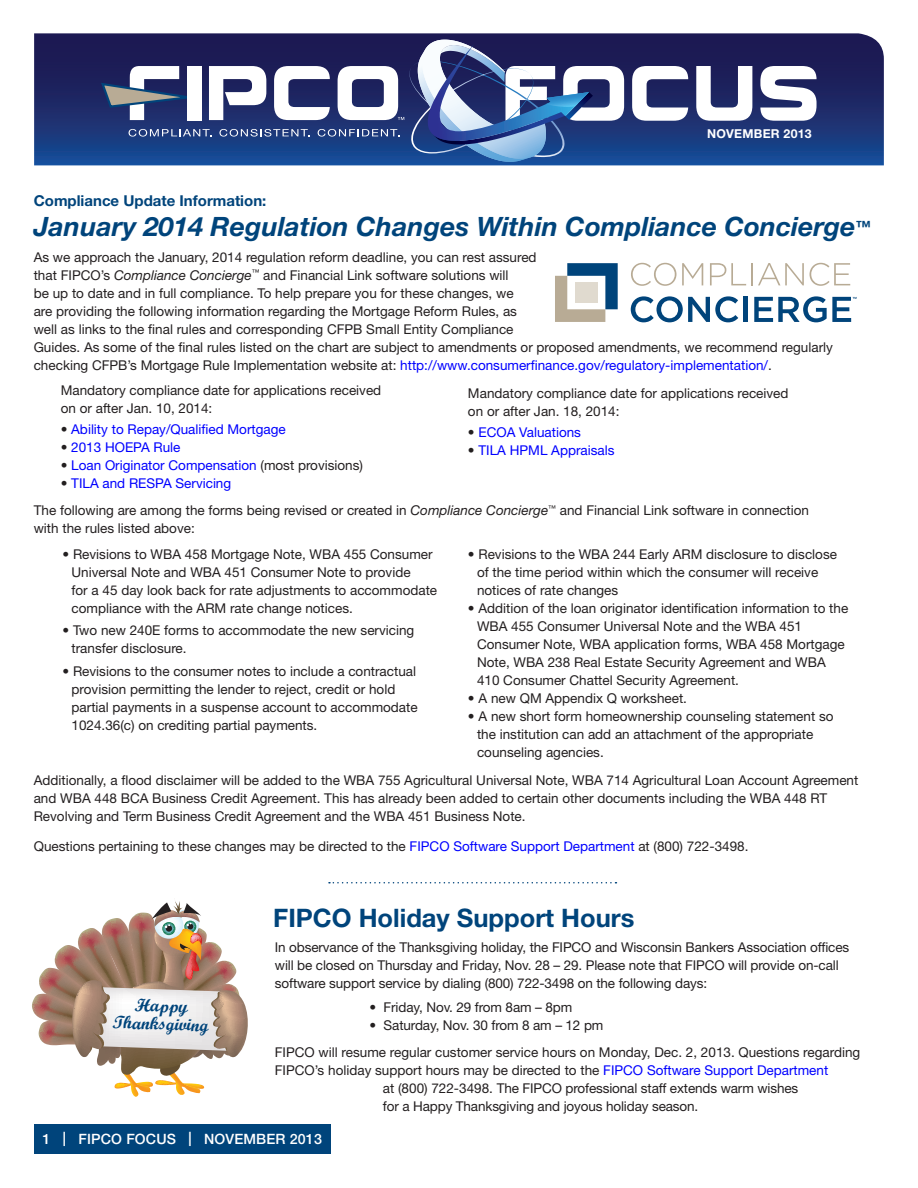
<style>
.page{position:relative;width:918px;height:1188px;background:#fff}
.page>*{position:absolute;margin:0;border:0;box-sizing:border-box;transform-origin:0 0}
.t1{font:italic 700 26.7px "Helvetica Neue LT Std";color:#00447b}
.t2{font:700 25.5px "Helvetica Neue LT Std";color:#00447b}
.t3{font:18px "Script MT Bold";color:#00447b}
.t4{font:700 15px "Helvetica Neue LT Std";color:#00447b}
.t5{font:500 14.25px "Helvetica Neue LT Std";letter-spacing:.01em;color:#fff}
.t6{font:13.5px/18px "Helvetica Neue LT Std";color:#231f20}
.t7{font:13.5px "Helvetica Neue LT Std";color:#00f}
.t8{font:700 12.3px "Helvetica Neue LT Std";letter-spacing:.02em;color:#fff}
.s1{font-style:italic}
.s2{color:#00f}
.s3{color:#231f20}
</style>
<div class="page">
<div style="left:34px;top:1124px;width:297px;height:30px;background:#00447b"></div>
<svg style="left:34px;top:33px;width:850px;height:132px;background:#1e2f6e"></svg>
<svg style="left:632px;top:66px;width:56px;height:55px"></svg>
<svg style="left:696px;top:66px;width:56px;height:55px"></svg>
<svg style="left:760px;top:66px;width:57px;height:55px"></svg>
<svg style="left:99px;top:40px;width:525px;height:122px"></svg>
<svg style="left:32px;top:901px;width:216px;height:196px"></svg>
<svg style="left:329px;top:882px;width:287px;height:2px"></svg>
<svg style="left:631px;top:296px;width:107px;height:26px"></svg>
<div style="left:743px;top:297px;width:5px;height:25px;background:#00447b"></div>
<svg style="left:631px;top:263px;width:72px;height:23px"></svg>
<svg style="left:710px;top:263px;width:36px;height:22px"></svg>
<hr style="left:751px;top:263px;width:2px;height:22px;background:#b8ab95">
<svg style="left:758px;top:263px;width:46px;height:22px"></svg>
<svg style="left:810px;top:263px;width:40px;height:23px"></svg>
<svg style="left:754px;top:296px;width:103px;height:26px"></svg>
<svg style="left:555px;top:263px;width:63px;height:59px"></svg>
<div style="left:575px;top:282px;width:23px;height:21px;background:#e0dacf"></div>
<p class="t8" style="left:707px;top:126px;width:106px">NOVEMBER 2013</p>
<p class="t8" style="left:710px;top:126px;width:102px">FEBRUARY 2013</p>
<p class="t4" style="left:34px;top:191px;width:234px">Compliance Update Information:</p>
<p class="t1" style="left:34px;top:210px;width:838px">January 2014 Regulation Changes Within Compliance Concierge<sup>™</sup></p>
<p class="t6" style="left:34px;top:248px;width:504px">As we approach the January, 2014 regulation reform deadline, you can rest assured that FIPCO’s <span class="s1">Compliance Concierge</span><sup>™</sup> and Financial Link software solutions will</p>
<p class="t6" style="left:34px;top:284px;width:481px">be up to date and in full compliance. To help prepare you for these changes, we</p>
<p class="t6" style="left:34px;top:302px;width:485px">are providing the following information regarding the Mortgage Reform Rules, as well as links to the final rules and corresponding CFPB Small Entity Compliance</p>
<p class="t6" style="left:34px;top:338px;width:801px">Guides. As some of the final rules listed on the chart are subject to amendments or proposed amendments, we recommend regularly checking CFPB’s Mortgage Rule Implementation website at: <span class="s2">http://www.consumerfinance.gov/regulatory-implementation/</span>.</p>
<p class="t6" style="left:61px;top:381px;width:322px">Mandatory compliance date for applications received</p>
<p class="t6" style="left:61px;top:399px;width:153px">on or after Jan. 10, 2014:</p>
<p class="t7" style="left:61px;top:421px;width:227px"><span class="s3">•</span> Ability to Repay/Qualified Mortgage</p>
<p class="t7" style="left:61px;top:439px;width:121px"><span class="s3">•</span> 2013 HOEPA Rule</p>
<p class="t7" style="left:61px;top:457px;width:304px"><span class="s3">•</span> Loan Originator Compensation <span class="s3">(most provisions)</span></p>
<p class="t7" style="left:61px;top:475px;width:172px"><span class="s3">•</span> TILA and RESPA Servicing</p>
<p class="t6" style="left:34px;top:501px;width:777px">The following are among the forms being revised or created in <span class="s1">Compliance Concierge</span><sup>™</sup> and Financial Link software in connection</p>
<p class="t6" style="left:34px;top:519px;width:163px">with the rules listed above:</p>
<p class="t6" style="left:468px;top:384px;width:322px">Mandatory compliance date for applications received</p>
<p class="t6" style="left:468px;top:402px;width:153px">on or after Jan. 18, 2014:</p>
<p class="t7" style="left:468px;top:424px;width:115px"><span class="s3">•</span> ECOA Valuations</p>
<p class="t7" style="left:468px;top:442px;width:148px"><span class="s3">•</span> TILA HPML Appraisals</p>
<p class="t6" style="left:63px;top:545px;width:372px">• Revisions to WBA 458 Mortgage Note, WBA 455 Consumer</p>
<p class="t6" style="left:72px;top:563px;width:341px">Universal Note and WBA 451 Consumer Note to provide</p>
<p class="t6" style="left:72px;top:581px;width:367px">for a 45 day look back for rate adjustments to accommodate compliance with the ARM rate change notices.</p>
<p class="t6" style="left:63px;top:621px;width:353px">• Two new 240E forms to accommodate the new servicing</p>
<p class="t6" style="left:72px;top:639px;width:117px">transfer disclosure.</p>
<p class="t6" style="left:63px;top:662px;width:355px">• Revisions to the consumer notes to include a contractual</p>
<p class="t6" style="left:72px;top:680px;width:348px">provision permitting the lender to reject, credit or hold partial payments in a suspense account to accommodate<br>1024.36(c) on crediting partial payments.</p>
<p class="t6" style="left:468px;top:545px;width:371px">• Revisions to the WBA 244 Early ARM disclosure to disclose</p>
<p class="t6" style="left:477px;top:563px;width:343px">of the time period within which the consumer will receive notices of rate changes</p>
<p class="t6" style="left:468px;top:599px;width:382px">• Addition of the loan originator identification information to the</p>
<p class="t6" style="left:477px;top:617px;width:369px">WBA 455 Consumer Universal Note and the WBA 451<br>Consumer Note, WBA application forms, WBA 458 Mortgage Note, WBA 238 Real Estate Security Agreement and WBA 410 Consumer Chattel Security Agreement.</p>
<p class="t6" style="left:468px;top:689px;width:221px">• A new QM Appendix Q worksheet.</p>
<p class="t6" style="left:468px;top:707px;width:367px">• A new short form homeownership counseling statement so</p>
<p class="t6" style="left:477px;top:725px;width:338px">the institution can add an attachment of the appropriate counseling agencies.</p>
<p class="t6" style="left:34px;top:771px;width:826px">Additionally, a flood disclaimer will be added to the WBA 755 Agricultural Universal Note, WBA 714 Agricultural Loan Account Agreement and WBA 448 BCA Business Credit Agreement. This has already been added to certain other documents including the WBA 448 RT<br>Revolving and Term Business Credit Agreement and the WBA 451 Business Note.</p>
<p class="t6" style="left:34px;top:837px;width:716px">Questions pertaining to these changes may be directed to the <span class="s2">FIPCO Software Support Department</span> at (800) 722-3498.</p>
<p class="t3" style="left:135px;top:994px;width:55px;rotate:2deg">Happy</p>
<p class="t3" style="left:113px;top:1011px;width:98px;rotate:2deg">Thanksgiving</p>
<p class="t2" style="left:273px;top:902px;width:363px">FIPCO Holiday Support Hours</p>
<p class="t6" style="left:275px;top:938px;width:576px">In observance of the Thanksgiving holiday, the FIPCO and Wisconsin Bankers Association offices will be closed on Thursday and Friday, Nov. 28 – 29. Please note that FIPCO will provide on-call software support service by dialing (800) 722-3498 on the following days:</p>
<p class="t6" style="left:369px;top:998px;width:204px">• Friday, Nov. 29 from 8am – 8pm</p>
<p class="t6" style="left:369px;top:1016px;width:235px">• Saturday, Nov. 30 from 8 am – 12 pm</p>
<p class="t6" style="left:275px;top:1043px;width:587px">FIPCO will resume regular customer service hours on Monday, Dec. 2, 2013. Questions regarding</p>
<p class="t6" style="left:275px;top:1061px;width:555px">FIPCO’s holiday support hours may be directed to the <span class="s2">FIPCO Software Support Department</span></p>
<p class="t6" style="left:383px;top:1079px;width:417px">at (800) 722-3498. The FIPCO professional staff extends warm wishes</p>
<p class="t6" style="left:383px;top:1097px;width:317px">for a Happy Thanksgiving and joyous holiday season.</p>
<p class="t5" style="left:43px;top:1131px;width:281px">1 | FIPCO FOCUS | NOVEMBER 2013</p>
</div>
